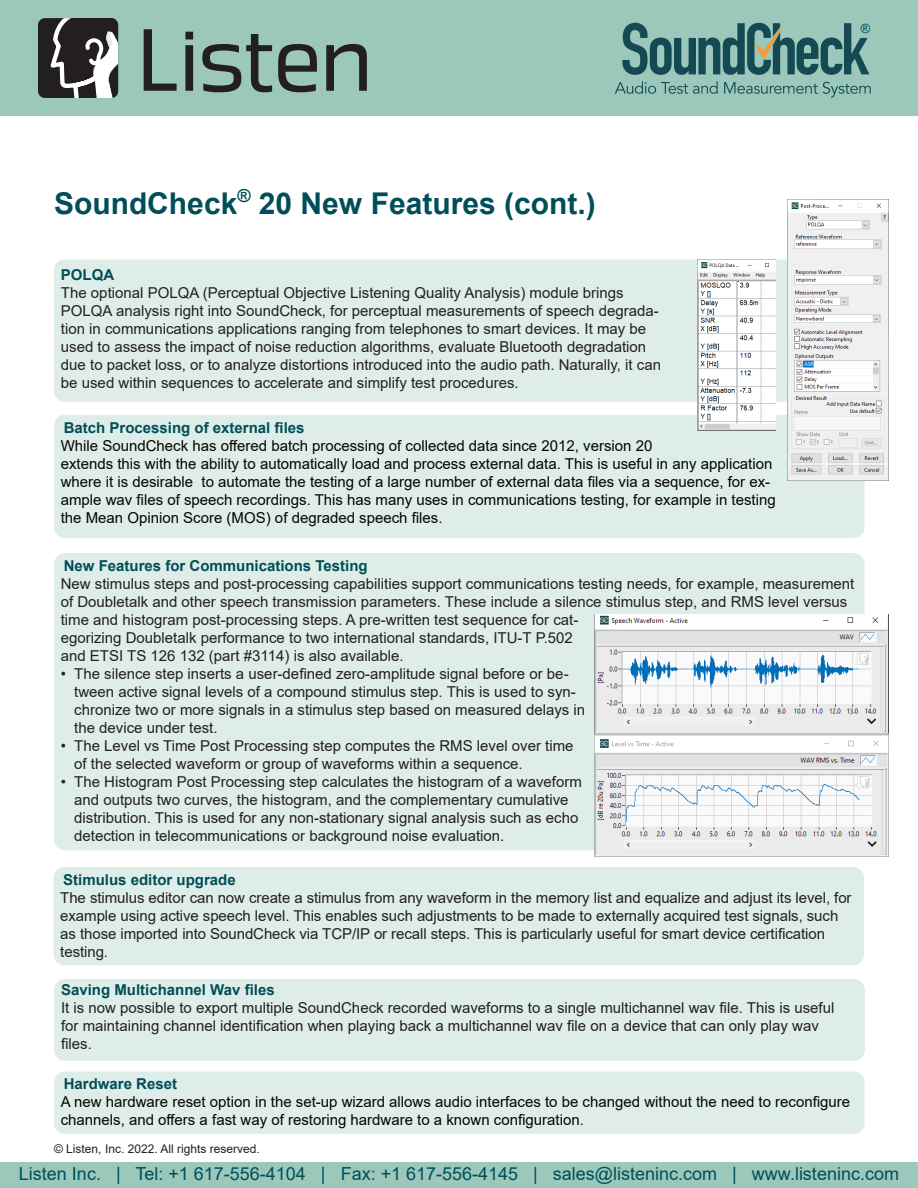
<style>
.page{position:relative;width:918px;height:1188px;background:#fff}
.page>*{position:absolute;margin:0;border:0;box-sizing:border-box;transform-origin:0 0}
.t1{font:700 30px "Arial";color:#004e59}
.t2{font:18px "Arial";color:#004e59}
.t3{font:15px/18px "Arial";color:#231f20}
.t4{font:15px/18px "Arial";color:#040503}
.t5{font:700 15px "Arial";color:#004e59}
.t6{font:12.75px "Arial";color:#004e59}
.t7{font:12px "Arial";color:#231f20}
</style>
<div class="page">
<div style="left:0;top:1162px;width:918px;height:26px;background:#9cc8bb"></div>
<div style="left:0;top:0;width:918px;height:115px;background:#9cc8bb"></div>
<div style="left:38px;top:18px;width:80px;height:80px;background:#231f20;border-radius:7px"></div>
<svg style="left:47px;top:18px;width:71px;height:80px"></svg>
<svg style="left:144px;top:29px;width:33px;height:62px"></svg>
<svg style="left:185px;top:32px;width:8px;height:59px"></svg>
<svg style="left:202px;top:34px;width:70px;height:58px"></svg>
<svg style="left:278px;top:44px;width:39px;height:48px"></svg>
<svg style="left:326px;top:44px;width:41px;height:47px"></svg>
<svg style="left:622px;top:23px;width:247px;height:52px"></svg>
<svg style="left:615px;top:81px;width:103px;height:13px"></svg>
<svg style="left:724px;top:82px;width:147px;height:16px"></svg>
<div style="left:54px;top:415px;width:811px;height:123px;background:#deede8;border-radius:11px"></div>
<div style="left:54px;top:260px;width:811px;height:142px;background:#deede8;border-radius:11px"></div>
<img style="left:698px;top:259px;width:77px;height:172px">
<img style="left:787px;top:199px;width:102px;height:282px">
<div style="left:54px;top:1072px;width:811px;height:62px;background:#deede8;border-radius:11px"></div>
<div style="left:54px;top:553px;width:811px;height:297px;background:#deede8;border-radius:11px"></div>
<img style="left:595px;top:614px;width:294px;height:242px">
<div style="left:54px;top:867px;width:810px;height:98px;background:#deede8;border-radius:11px"></div>
<div style="left:54px;top:979px;width:811px;height:82px;background:#deede8;border-radius:11px"></div>
<p class="t1" style="left:54px;top:182px;width:543px">SoundCheck<sup>®</sup> 20 New Features (cont.)</p>
<p class="t5" style="left:61px;top:264px;width:55px">POLQA</p>
<p class="t3" style="left:61px;top:284px;width:602px">The optional POLQA (Perceptual Objective Listening Quality Analysis) module brings POLQA analysis right into SoundCheck, for perceptual measurements of speech degrada&shy;tion in communications applications ranging from telephones to smart devices. It may be used to assess the impact of noise reduction algorithms, evaluate Bluetooth degradation due to packet loss, or to analyze distortions introduced into the audio path. Naturally, it can be used within sequences to accelerate and simplify test procedures.</p>
<p class="t5" style="left:64px;top:417px;width:242px">Batch Processing of external files</p>
<p class="t4" style="left:61px;top:436px;width:717px">While SoundCheck has offered batch processing of collected data since 2012, version 20<br>extends this with the ability to automatically load and process external data. This is useful in any application where it is desirable to automate the testing of a large number of external data files via a sequence, for ex&shy;ample wav files of speech recordings. This has many uses in communications testing, for example in testing the Mean Opinion Score (MOS) of degraded speech files.</p>
<p class="t6" style="left:861px;top:20px;width:11px">®</p>
<p class="t5" style="left:64px;top:555px;width:305px">New Features for Communications Testing</p>
<p class="t3" style="left:61px;top:574px;width:795px">New stimulus steps and post-processing capabilities support communications testing needs, for example, measurement of Doubletalk and other speech transmission parameters. These include a silence stimulus step, and RMS level versus time and histogram post-processing steps. A pre-written test sequence for cat-<br>egorizing Doubletalk performance to two international standards, ITU-T P.502<br>and ETSI TS 126 132 (part #3114) is also available.</p>
<p class="t3" style="left:74px;top:664px;width:513px;text-indent:-14px">• The silence step inserts a user-defined zero-amplitude signal before or be&shy;tween active signal levels of a compound stimulus step. This is used to syn&shy;chronize two or more signals in a stimulus step based on measured delays in the device under test.</p>
<p class="t3" style="left:74px;top:736px;width:501px;text-indent:-14px">• The Level vs Time Post Processing step computes the RMS level over time of the selected waveform or group of waveforms within a sequence.</p>
<p class="t3" style="left:74px;top:772px;width:509px;text-indent:-14px">• The Histogram Post Processing step calculates the histogram of a waveform and outputs two curves, the histogram, and the complementary cumulative distribution. This is used for any non-stationary signal analysis such as echo detection in telecommunications or background noise evaluation.</p>
<p class="t5" style="left:63px;top:869px;width:174px">Stimulus editor upgrade</p>
<p class="t3" style="left:60px;top:888px;width:793px">The stimulus editor can now create a stimulus from any waveform in the memory list and equalize and adjust its level, for example using active speech level. This enables such adjustments to be made to externally acquired test signals, such as those imported into SoundCheck via TCP/IP or recall steps. This is particularly useful for smart device certification testing.</p>
<p class="t5" style="left:61px;top:979px;width:215px">Saving Multichannel Wav files</p>
<p class="t3" style="left:61px;top:999px;width:775px">It is now possible to export multiple SoundCheck recorded waveforms to a single multichannel wav file. This is useful for maintaining channel identification when playing back a multichannel wav file on a device that can only play wav files.</p>
<p class="t5" style="left:64px;top:1073px;width:115px">Hardware Reset</p>
<p class="t4" style="left:61px;top:1093px;width:791px">A new hardware reset option in the set-up wizard allows audio interfaces to be changed without the need to reconfigure channels, and offers a fast way of restoring hardware to a known configuration.</p>
<p class="t7" style="left:54px;top:1140px;width:207px">© Listen, Inc. 2022. All rights reserved.</p>
<p class="t2" style="left:19px;top:1161px;width:882px">Listen Inc. | Tel: +1 617-556-4104 | Fax: +1 617-556-4145 | sales@listeninc.com | www.listeninc.com</p>
</div>
